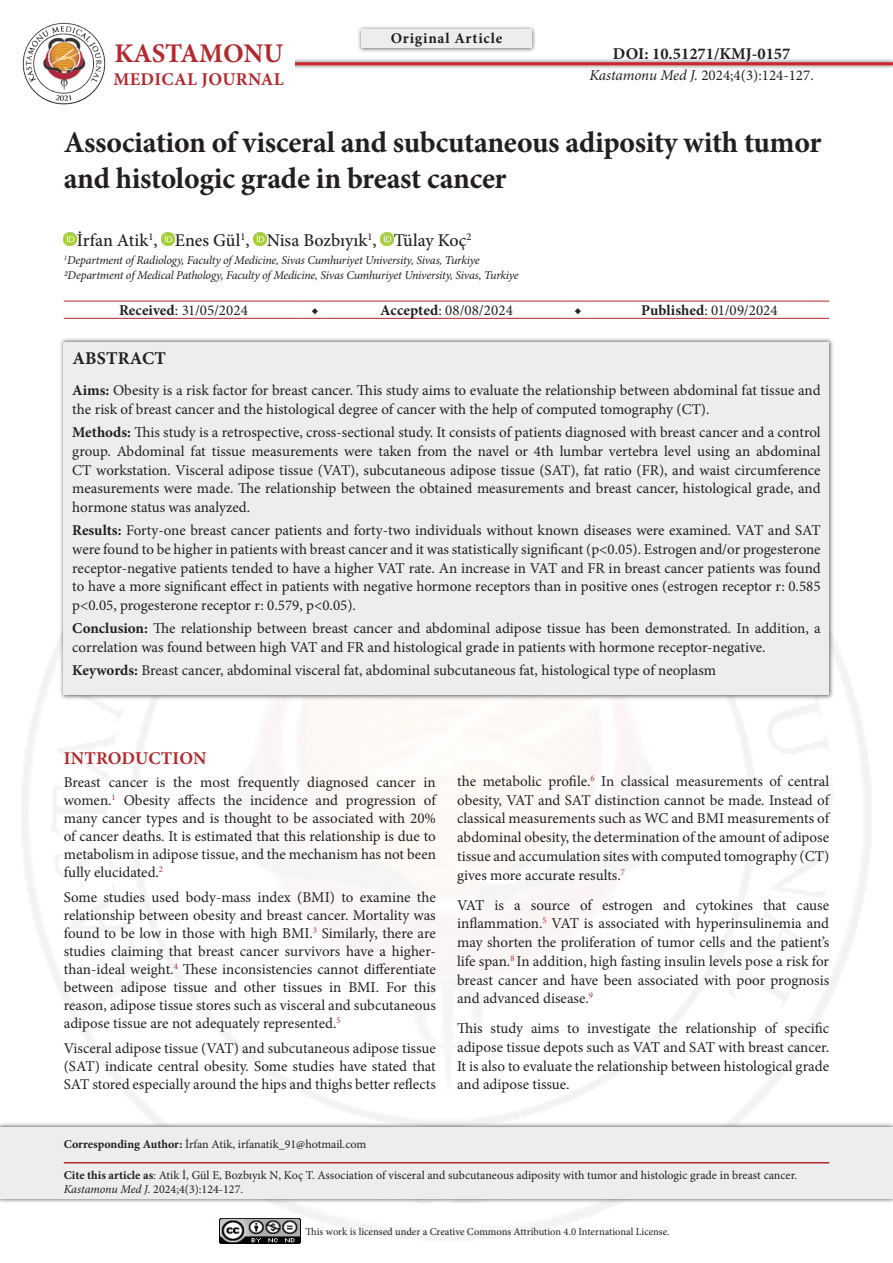
<style>
.page{position:relative;width:893px;height:1263px;background:#fff}
.page>*{position:absolute;margin:0;border:0;box-sizing:border-box;transform-origin:0 0}
.Ana_Başlık{font:700 30px/36px "Minion Pro";letter-spacing:-.01em;color:#231f20}
.t1{font:700 27px "Minion Pro";letter-spacing:-.01em;color:#b02a2f}
.Yazarlar{font:500 18px "Minion Pro";color:#231f20}
._1__BAŞLIK{font:700 18px "Minion Pro";letter-spacing:.01em;color:#b02a2f}
.Abstract_Başlık{font:700 18px "Minion Pro";letter-spacing:.01em;color:#231f20}
.Yan_Başlık{font:700 16.5px "Minion Pro";color:#231f20}
.Ana_metin{font:15px/18px "Minion Pro";color:#231f20;text-align:justify}
.Abstract{font:15px/18.8px "Minion Pro";color:#231f20}
.Table-Figure{font:15px "Minion Pro";letter-spacing:.01em;color:#231f20}
.Yan_Başlık-2{font:15px "Minion Pro";color:#231f20}
.Table-Figure-2{font:700 15px "Minion Pro";letter-spacing:.05em;color:#231f20}
.Cite_this{font:12px/14.4px "Minion Pro";color:#231f20}
.Kurumlar{font:italic 12px "Minion Pro";letter-spacing:-.02em;color:#231f20}
.t2{font:10.5px "Minion Pro";letter-spacing:-.005em;color:#231f20}
.s1{font-style:italic}
.s2{font-weight:700}
</style>
<div class="page">
<div style="left:357px;top:25px;width:179px;height:28px;background:#231f20;opacity:.75"></div>
<div style="left:361px;top:30px;width:170px;height:18px;background:#ededee"></div>
<img style="left:22px;top:641px;width:849px;height:603px">
<img style="left:219px;top:1218px;width:81px;height:26px">
<div style="left:250px;top:58px;width:643px;height:12px;background:#231f20;opacity:.75"></div>
<hr style="left:255px;top:62px;width:638px;height:3px;background:#d1232a">
<div style="left:103px;top:42px;width:191px;height:43px;background:#fff"></div>
<img style="left:22px;top:22px;width:84px;height:83px">
<svg style="left:64px;top:233px;width:13px;height:13px"></svg>
<svg style="left:162px;top:233px;width:13px;height:13px"></svg>
<svg style="left:254px;top:233px;width:13px;height:13px"></svg>
<svg style="left:381px;top:233px;width:13px;height:13px"></svg>
<hr style="left:64px;top:301px;width:239px;height:1px;background:#b02a2f">
<svg style="left:303px;top:301px;width:24px;height:1px"></svg>
<hr style="left:327px;top:301px;width:239px;height:1px;background:#b02a2f">
<svg style="left:566px;top:301px;width:24px;height:1px"></svg>
<hr style="left:590px;top:301px;width:239px;height:1px;background:#b02a2f">
<hr style="left:64px;top:318px;width:239px;height:1px;background:#b02a2f">
<svg style="left:303px;top:318px;width:24px;height:1px"></svg>
<hr style="left:327px;top:318px;width:239px;height:1px;background:#b02a2f">
<svg style="left:566px;top:318px;width:24px;height:1px"></svg>
<hr style="left:590px;top:318px;width:239px;height:1px;background:#b02a2f">
<div style="left:0;top:1122px;width:893px;height:81px;background:#231f20;opacity:.75"></div>
<div style="left:0;top:1127px;width:893px;height:72px;background:#ededee"></div>
<hr style="left:64px;top:1162px;width:765px;height:1px;background:#b02a2f">
<div style="left:59px;top:338px;width:775px;height:362px;background:#231f20;opacity:.75"></div>
<div style="left:64px;top:342px;width:765px;height:353px;background:#ededee"></div>
<h2 class="t1" style="left:114px;top:34px;width:170px">KASTAMONU</h2>
<p class="_1__BAŞLIK" style="left:113px;top:67px;width:172px">MEDICAL JOURNAL</p>
<p class="Table-Figure-2" style="left:391px;top:27px;width:113px">Original Article</p>
<p class="Yan_Başlık" style="left:613px;top:42px;width:179px">DOI: 10.51271/KMJ-0157</p>
<p class="Yan_Başlık-2" style="left:589px;top:65px;width:226px"><span class="s1">Kastamonu Med J.</span> 2024;4(3):124-127.</p>
<p class="Ana_Başlık" style="left:64px;top:124px;width:759px">Association of visceral and subcutaneous adiposity with tumor and histologic grade in breast cancer</p>
<p class="Yazarlar" style="left:77px;top:228px;width:396px">İrfan Atik<sup>1</sup>, Enes Gül<sup>1</sup>, Nisa Bozbıyık<sup>1</sup>, Tülay Koç<sup>2</sup></p>
<p class="Kurumlar" style="left:64px;top:252px;width:417px"><sup>1</sup>Department of Radiology, Faculty of Medicine, Sivas Cumhuriyet University, Sivas, Turkiye</p>
<p class="Kurumlar" style="left:64px;top:266px;width:456px">2Department of Medical Pathology, Faculty of Medicine, Sivas Cumhuriyet University, Sivas, Turkiye</p>
<p class="Table-Figure" style="left:119px;top:300px;width:130px"><span class="s2">Received</span>: 31/05/2024</p>
<p class="Table-Figure-2" style="left:311px;top:300px;width:9px">◆</p>
<p class="Table-Figure" style="left:380px;top:300px;width:134px"><span class="s2">Accepted</span>: 08/08/2024</p>
<p class="Table-Figure-2" style="left:574px;top:300px;width:9px">◆</p>
<p class="Table-Figure" style="left:641px;top:300px;width:138px"><span class="s2">Published</span>: 01/09/2024</p>
<p class="Abstract_Başlık" style="left:72px;top:345px;width:95px">ABSTRACT</p>
<p class="Abstract" style="left:72px;top:381px;width:750px"><span class="s2">Aims:</span> Obesity is a risk factor for breast cancer. This study aims to evaluate the relationship between abdominal fat tissue and the risk of breast cancer and the histological degree of cancer with the help of computed tomography (CT).</p>
<p class="Abstract" style="left:72px;top:423px;width:750px;text-align:justify"><span class="s2">Methods:</span> This study is a retrospective, cross-sectional study. It consists of patients diagnosed with breast cancer and a control group. Abdominal fat tissue measurements were taken from the navel or 4th lumbar vertebra level using an abdominal CT workstation. Visceral adipose tissue (VAT), subcutaneous adipose tissue (SAT), fat ratio (FR), and waist circumference measurements were made. The relationship between the obtained measurements and breast cancer, histological grade, and hormone status was analyzed.</p>
<p class="Abstract" style="left:72px;top:521px;width:750px;text-align:justify"><span class="s2">Results:</span> Forty-one breast cancer patients and forty-two individuals without known diseases were examined. VAT and SAT were found to be higher in patients with breast cancer and it was statistically significant (p&lt;0.05). Estrogen and/or progesterone receptor-negative patients tended to have a higher VAT rate. An increase in VAT and FR in breast cancer patients was found to have a more significant effect in patients with negative hormone receptors than in positive ones (estrogen receptor r: 0.585 p&lt;0.05, progesterone receptor r: 0.579, p&lt;0.05).</p>
<p class="Abstract" style="left:72px;top:619px;width:750px"><span class="s2">Conclusion:</span> The relationship between breast cancer and abdominal adipose tissue has been demonstrated. In addition, a correlation was found between high VAT and FR and histological grade in patients with hormone receptor-negative.</p>
<p class="Abstract" style="left:72px;top:661px;width:645px"><span class="s2">Keywords:</span> Breast cancer, abdominal visceral fat, abdominal subcutaneous fat, histological type of neoplasm</p>
<p class="_1__BAŞLIK" style="left:64px;top:745px;width:144px">INTRODUCTION</p>
<p class="Ana_metin" style="left:64px;top:773px;width:374px">Breast cancer is the most frequently diagnosed cancer in women.<sup>1</sup> Obesity affects the incidence and progression of many cancer types and is thought to be associated with 20% of cancer deaths. It is estimated that this relationship is due to metabolism in adipose tissue, and the mechanism has not been fully elucidated.<sup>2</sup></p>
<p class="Ana_metin" style="left:64px;top:888px;width:374px">Some studies used body-mass index (BMI) to examine the relationship between obesity and breast cancer. Mortality was found to be low in those with high BMI.<sup>3</sup> Similarly, there are studies claiming that breast cancer survivors have a higher&shy;than-ideal weight.<sup>4</sup> These inconsistencies cannot differentiate between adipose tissue and other tissues in BMI. For this reason, adipose tissue stores such as visceral and subcutaneous adipose tissue are not adequately represented.<sup>5</sup></p>
<p class="Ana_metin" style="left:64px;top:1039px;width:374px">Visceral adipose tissue (VAT) and subcutaneous adipose tissue (SAT) indicate central obesity. Some studies have stated that SAT stored especially around the hips and thighs better reflects</p>
<p class="Cite_this" style="left:64px;top:1137px;width:304px"><span class="s2">Corresponding Author:</span> İrfan Atik, irfanatik_91@hotmail.com</p>
<p class="Ana_metin" style="left:457px;top:772px;width:374px;line-height:18.8px">the metabolic profile.<sup>6</sup> In classical measurements of central obesity, VAT and SAT distinction cannot be made. Instead of classical measurements such as WC and BMI measurements of abdominal obesity, the determination of the amount of adipose tissue and accumulation sites with computed tomography (CT) gives more accurate results.<sup>7</sup></p>
<p class="Ana_metin" style="left:457px;top:895px;width:374px;line-height:18.8px">VAT is a source of estrogen and cytokines that cause inflammation.<sup>5</sup> VAT is associated with hyperinsulinemia and may shorten the proliferation of tumor cells and the patient’s life span.<sup>8</sup> In addition, high fasting insulin levels pose a risk for breast cancer and have been associated with poor prognosis and advanced disease.<sup>9</sup></p>
<p class="Ana_metin" style="left:457px;top:1019px;width:374px;line-height:18.8px">This study aims to investigate the relationship of specific adipose tissue depots such as VAT and SAT with breast cancer.<br>It is also to evaluate the relationship between histological grade and adipose tissue.</p>
<p class="Cite_this" style="left:64px;top:1167px;width:735px"><span class="s2">Cite this article as</span>: Atik İ, Gül E, Bozbıyık N, Koç T. Association of visceral and subcutaneous adiposity with tumor and histologic grade in breast cancer.<br><span class="s1">Kastamonu Med J.</span> 2024;4(3):124-127.</p>
<p class="t2" style="left:306px;top:1224px;width:366px">This work is licensed under a Creative Commons Attribution 4.0 International License.</p>
</div>
